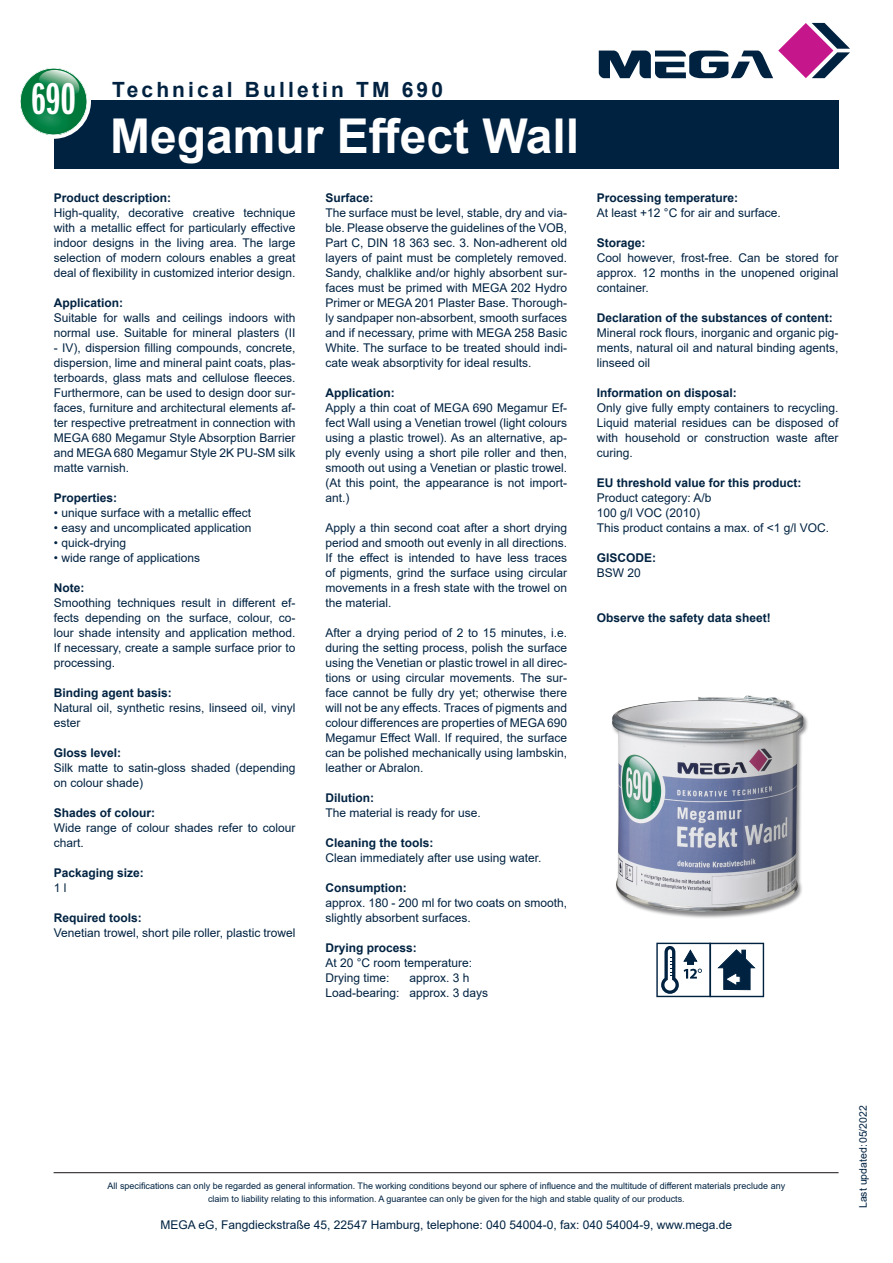
<style>
.page{position:relative;width:893px;height:1263px;background:#fff}
.page>*{position:absolute;margin:0;border:0;box-sizing:border-box;transform-origin:0 0}
.t1{font:700 48px "Arial";color:#fff}
.t2{font:46.2px "ITC Franklin Gothic Std Dm X Cp";color:#fff}
.t3{font:700 21px "Arial";letter-spacing:.15em;color:#002241}
.t4{font:12px/15px "Arial";color:#002241;text-align:justify}
.t5{font:700 12px "Arial";color:#002241}
.t6{font:10.5px "Arial";color:#002241}
.t7{font:9px/13.5px "Arial";color:#002241;text-align:center}
</style>
<div class="page">
<div style="left:54px;top:101px;width:784px;height:68px;background:#002241"></div>
<div style="left:16px;top:64px;width:75px;height:75px;background:#fff;border-radius:50%"></div>
<svg style="left:20px;top:68px;width:67px;height:67px"></svg>
<svg style="left:599px;top:23px;width:251px;height:55px"></svg>
<hr style="left:54px;top:1172px;width:784px;height:1px;background:#231f20">
<div style="left:611px;top:695px;width:198px;height:223px;background:#5f5f62;opacity:.75"></div>
<img style="left:612px;top:695px;width:192px;height:217px">
<svg style="left:656px;top:943px;width:108px;height:54px"></svg>
<h2 class="t2" style="left:31px;top:74px;width:46px">690</h2>
<p class="t3" style="left:112px;top:74px;width:332px">Technical Bulletin TM 690</p>
<p class="t1" style="left:110px;top:102px;width:471px">Megamur Effect Wall</p>
<p class="t5" style="left:54px;top:189px;width:119px">Product description:</p>
<p class="t4" style="left:54px;top:205px;width:243px">High-quality, decorative creative technique with a metallic effect for particularly effective indoor designs in the living area. The large selection of modern colours enables a great deal of flexibility in customized interior design.</p>
<p class="t5" style="left:54px;top:294px;width:71px">Application:</p>
<p class="t4" style="left:54px;top:310px;width:243px">Suitable for walls and ceilings indoors with normal use. Suitable for mineral plasters (II</p>
<p class="t4" style="left:54px;top:340px;width:243px">- IV), dispersion filling compounds, concrete, dispersion, lime and mineral paint coats, plas&shy;terboards, glass mats and cellulose fleeces.<br>Furthermore, can be used to design door sur&shy;faces, furniture and architectural elements af&shy;ter respective pretreatment in connection with MEGA 680 Megamur Style Absorption Barrier and MEGA 680 Megamur Style 2K PU-SM silk matte varnish.</p>
<p class="t5" style="left:54px;top:489px;width:65px">Properties:</p>
<p class="t4" style="left:54px;top:505px;width:199px">• unique surface with a metallic effect</p>
<p class="t4" style="left:54px;top:520px;width:199px">• easy and uncomplicated application</p>
<p class="t4" style="left:54px;top:535px;width:74px">• quick-drying</p>
<p class="t4" style="left:54px;top:550px;width:148px">• wide range of applications</p>
<p class="t5" style="left:54px;top:579px;width:32px">Note:</p>
<p class="t4" style="left:54px;top:595px;width:243px">Smoothing techniques result in different ef&shy;fects depending on the surface, colour, co&shy;lour shade intensity and application method.<br>If necessary, create a sample surface prior to processing.</p>
<p class="t5" style="left:54px;top:684px;width:120px">Binding agent basis:</p>
<p class="t4" style="left:54px;top:700px;width:243px">Natural oil, synthetic resins, linseed oil, vinyl ester</p>
<p class="t5" style="left:54px;top:744px;width:69px">Gloss level:</p>
<p class="t4" style="left:54px;top:760px;width:243px">Silk matte to satin-gloss shaded (depending on colour shade)</p>
<p class="t5" style="left:54px;top:804px;width:103px">Shades of colour:</p>
<p class="t4" style="left:54px;top:820px;width:243px">Wide range of colour shades refer to colour chart.</p>
<p class="t5" style="left:54px;top:864px;width:92px">Packaging size:</p>
<p class="t4" style="left:54px;top:880px;width:14px">1 l</p>
<p class="t5" style="left:54px;top:909px;width:90px">Required tools:</p>
<p class="t4" style="left:54px;top:925px;width:243px">Venetian trowel, short pile roller, plastic trowel</p>
<p class="t5" style="left:325px;top:189px;width:50px">Surface:</p>
<p class="t4" style="left:325px;top:205px;width:243px">The surface must be level, stable, dry and via&shy;ble. Please observe the guidelines of the VOB, Part C, DIN 18 363 sec. 3. Non-adherent old layers of paint must be completely removed.<br>Sandy, chalklike and/or highly absorbent sur&shy;faces must be primed with MEGA 202 Hydro Primer or MEGA 201 Plaster Base. Thorough&shy;ly sandpaper non-absorbent, smooth surfaces and if necessary, prime with MEGA 258 Basic White. The surface to be treated should indi&shy;cate weak absorptivity for ideal results.</p>
<p class="t5" style="left:325px;top:384px;width:71px">Application:</p>
<p class="t4" style="left:325px;top:400px;width:243px">Apply a thin coat of MEGA 690 Megamur Ef&shy;fect Wall using a Venetian trowel (light colours using a plastic trowel). As an alternative, ap&shy;ply evenly using a short pile roller and then, smooth out using a Venetian or plastic trowel. (At this point, the appearance is not import&shy;ant.)</p>
<p class="t4" style="left:325px;top:520px;width:243px">Apply a thin second coat after a short drying period and smooth out evenly in all directions.<br>If the effect is intended to have less traces of pigments, grind the surface using circular movements in a fresh state with the trowel on the material.</p>
<p class="t4" style="left:325px;top:625px;width:243px">After a drying period of 2 to 15 minutes, i.e. during the setting process, polish the surface using the Venetian or plastic trowel in all direc&shy;tions or using circular movements. The sur&shy;face cannot be fully dry yet; otherwise there will not be any effects. Traces of pigments and colour differences are properties of MEGA 690<br>Megamur Effect Wall. If required, the surface can be polished mechanically using lambskin, leather or Abralon.</p>
<p class="t5" style="left:325px;top:789px;width:50px">Dilution:</p>
<p class="t4" style="left:325px;top:805px;width:157px">The material is ready for use.</p>
<p class="t5" style="left:325px;top:834px;width:110px">Cleaning the tools:</p>
<p class="t4" style="left:325px;top:850px;width:218px">Clean immediately after use using water.</p>
<p class="t5" style="left:325px;top:879px;width:83px">Consumption:</p>
<p class="t4" style="left:325px;top:895px;width:243px">approx. 180 - 200 ml for two coats on smooth, slightly absorbent surfaces.</p>
<p class="t5" style="left:325px;top:939px;width:93px">Drying process:</p>
<p class="t4" style="left:325px;top:955px;width:148px">At 20 °C room temperature:</p>
<p class="t4" style="left:325px;top:970px;width:66px">Drying time:</p>
<p class="t4" style="left:409px;top:970px;width:62px">approx. 3 h</p>
<p class="t4" style="left:325px;top:985px;width:164px">Load-bearing: approx. 3 days</p>
<p class="t5" style="left:597px;top:189px;width:143px">Processing temperature:</p>
<p class="t4" style="left:597px;top:205px;width:185px">At least +12 °C for air and surface.</p>
<p class="t5" style="left:597px;top:234px;width:50px">Storage:</p>
<p class="t4" style="left:597px;top:250px;width:243px">Cool however, frost-free. Can be stored for approx. 12 months in the unopened original container.</p>
<p class="t5" style="left:597px;top:309px;width:238px">Declaration of the substances of content:</p>
<p class="t4" style="left:597px;top:325px;width:243px">Mineral rock flours, inorganic and organic pig&shy;ments, natural oil and natural binding agents, linseed oil</p>
<p class="t5" style="left:597px;top:384px;width:142px">Information on disposal:</p>
<p class="t4" style="left:597px;top:400px;width:243px">Only give fully empty containers to recycling.<br>Liquid material residues can be disposed of with household or construction waste after curing.</p>
<p class="t5" style="left:597px;top:474px;width:206px">EU threshold value for this product:</p>
<p class="t4" style="left:597px;top:490px;width:116px">Product category: A/b</p>
<p class="t4" style="left:597px;top:505px;width:105px">100 g/l VOC (2010)</p>
<p class="t4" style="left:597px;top:520px;width:234px">This product contains a max. of &lt;1 g/l VOC.</p>
<p class="t5" style="left:597px;top:549px;width:61px">GISCODE:</p>
<p class="t4" style="left:597px;top:565px;width:46px">BSW 20</p>
<p class="t5" style="left:597px;top:609px;width:176px">Observe the safety data sheet!</p>
<p class="t7" style="left:108px;top:1179px;width:679px">All specifications can only be regarded as general information. The working conditions beyond our sphere of influence and the multitude of different materials preclude any claim to liability relating to this information. A guarantee can only be given for the high and stable quality of our products.</p>
<p class="t4" style="left:161px;top:1217px;width:573px">MEGA eG, Fangdieckstraße 45, 22547 Hamburg, telephone: 040 54004-0, fax: 040 54004-9, www.mega.de</p>
<p class="t6" style="left:856px;top:1208px;width:104px;rotate:-90deg">Last updated:05/2022</p>
</div>
